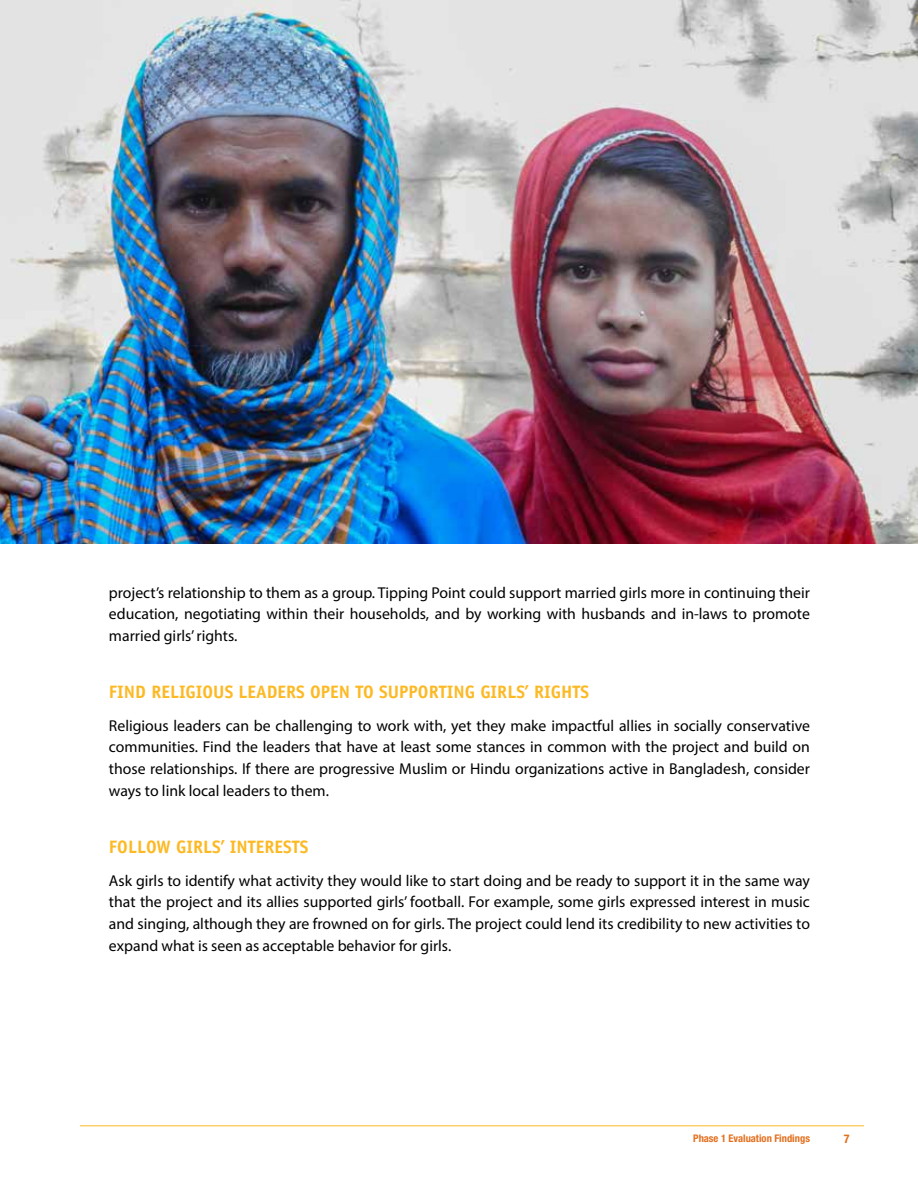
<style>
.page{position:relative;width:918px;height:1188px;background:#fff}
.page>*{position:absolute;margin:0;border:0;box-sizing:border-box;transform-origin:0 0}
.t1{font:700 18px "Officina Sans Std";color:#fdb924}
.t2{font:15.75px/21.8px "Myriad Pro";color:#000;text-align:justify}
.t3{font:700 condensed 12px "Helvetica Neue LT Std";color:#e36f1e}
.t4{font:700 condensed 10.5px "Helvetica Neue LT Std";color:#e36f1e}
</style>
<div class="page">
<hr style="left:80px;top:1125px;width:784px;height:1px;background:#fdb924">
<img style="left:0;top:0;width:918px;height:544px">
<p class="t2" style="left:109px;top:581px;width:702px">project’s relationship to them as a group. Tipping Point could support married girls more in continuing their education, negotiating within their households, and by working with husbands and in-laws to promote married girls’ rights.</p>
<p class="t1" style="left:109px;top:681px;width:482px">FIND RELIGIOUS LEADERS OPEN TO SUPPORTING GIRLS’ RIGHTS</p>
<p class="t2" style="left:109px;top:714px;width:703px">Religious leaders can be challenging to work with, yet they make impactful allies in socially conservative communities. Find the leaders that have at least some stances in common with the project and build on those relationships. If there are progressive Muslim or Hindu organizations active in Bangladesh, consider ways to link local leaders to them.</p>
<p class="t1" style="left:109px;top:836px;width:201px">FOLLOW GIRLS’ INTERESTS</p>
<p class="t2" style="left:109px;top:869px;width:703px">Ask girls to identify what activity they would like to start doing and be ready to support it in the same way that the project and its allies supported girls’ football. For example, some girls expressed interest in music and singing, although they are frowned on for girls. The project could lend its credibility to new activities to expand what is seen as acceptable behavior for girls.</p>
<p class="t4" style="left:693px;top:1132px;width:118px">Phase 1 Evaluation Findings</p>
<p class="t3" style="left:844px;top:1132px;width:7px">7</p>
</div>
